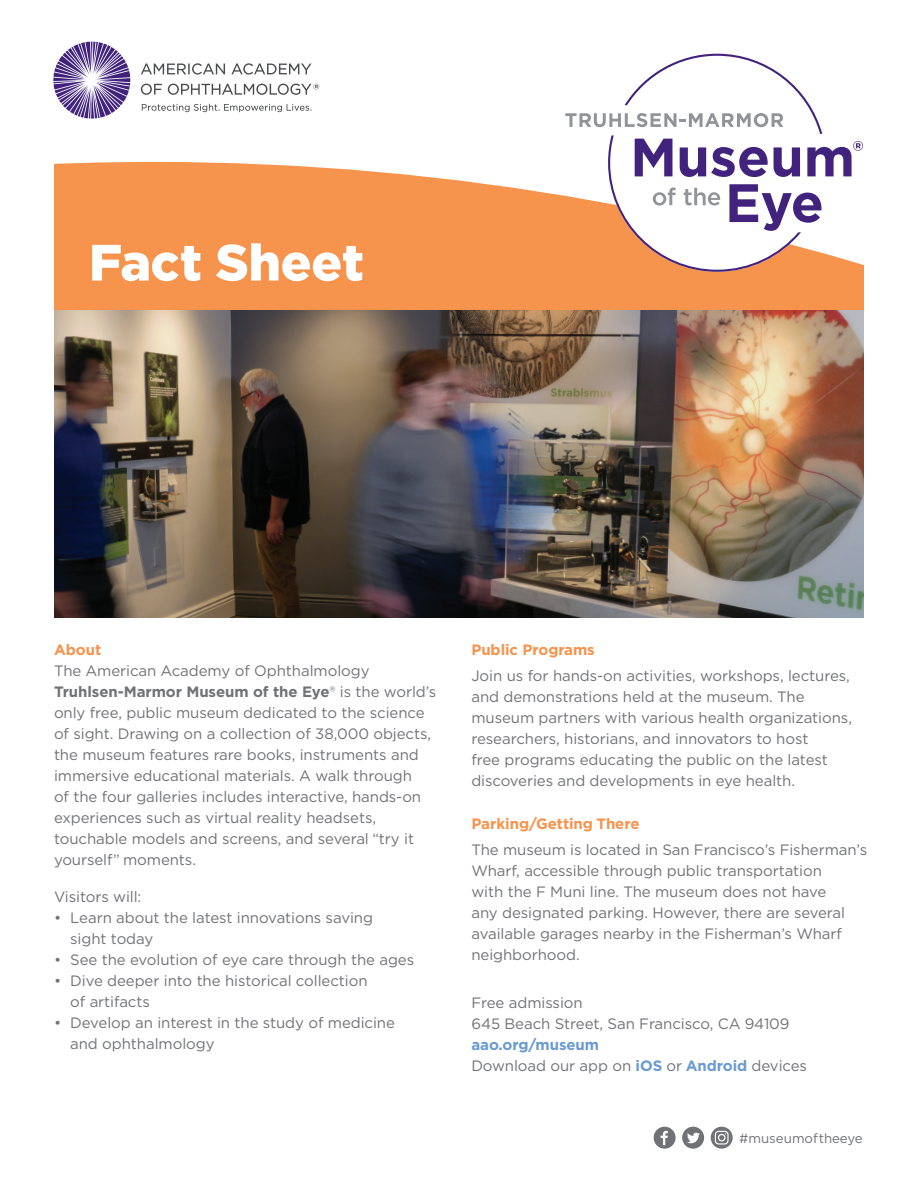
<style>
.page{position:relative;width:918px;height:1188px;background:#fff}
.page>*{position:absolute;margin:0;border:0;box-sizing:border-box;transform-origin:0 0}
.t1{font:900 51px "Gotham";letter-spacing:-.005em;color:#fff}
.t2{font:15px/21px "Gotham";letter-spacing:-.005em;color:#717275}
.t3{font:700 15px "Gotham";letter-spacing:-.005em;color:#f6934d}
.t4{font:13.35px "Gotham";color:#717275}
.s1{font-weight:700}
.s2{font-weight:700;color:#6a9ad1}
</style>
<div class="page">
<img style="left:54px;top:313px;width:810px;height:305px">
<svg style="left:54px;top:53px;width:810px;height:260px;fill:#f6934d"></svg>
<svg style="left:565px;top:54px;width:298px;height:218px"></svg>
<svg style="left:141px;top:63px;width:178px;height:49px"></svg>
<svg style="left:53px;top:42px;width:77px;height:77px"></svg>
<div style="left:654px;top:1127px;width:22px;height:22px;background:#717275;border-radius:50%"></div>
<svg style="left:661px;top:1131px;width:7px;height:14px"></svg>
<svg style="left:711px;top:1127px;width:22px;height:22px"></svg>
<svg style="left:715px;top:1131px;width:14px;height:14px"></svg>
<svg style="left:716px;top:1132px;width:11px;height:11px"></svg>
<div style="left:682px;top:1127px;width:22px;height:22px;background:#717275;border-radius:50%"></div>
<svg style="left:687px;top:1133px;width:13px;height:10px"></svg>
<h1 class="t1" style="left:89px;top:227px;width:276px">Fact Sheet</h1>
<p class="t3" style="left:54px;top:639px;width:49px">About</p>
<p class="t2" style="left:54px;top:659px;width:384px">The American Academy of Ophthalmology <span class="s1">Truhlsen-Marmor Museum of the Eye</span>® is the world’s only free, public museum dedicated to the science of sight. Drawing on a collection of 38,000 objects, the museum features rare books, instruments and immersive educational materials. A walk through<br>of the four galleries includes interactive, hands-on experiences such as virtual reality headsets, touchable models and screens, and several “try it yourself” moments.</p>
<p class="t2" style="left:54px;top:886px;width:89px">Visitors will:</p>
<p class="t2" style="left:70px;top:907px;width:304px;text-indent:-16px">• Learn about the latest innovations saving sight today</p>
<p class="t2" style="left:54px;top:949px;width:362px">• See the evolution of eye care through the ages</p>
<p class="t2" style="left:70px;top:970px;width:299px;text-indent:-16px">• Dive deeper into the historical collection of artifacts</p>
<p class="t2" style="left:70px;top:1012px;width:326px;text-indent:-16px">• Develop an interest in the study of medicine and ophthalmology</p>
<p class="t3" style="left:471px;top:639px;width:125px">Public Programs</p>
<p class="t2" style="left:471px;top:665px;width:382px">Join us for hands-on activities, workshops, lectures, and demonstrations held at the museum. The museum partners with various health organizations, researchers, historians, and innovators to host<br>free programs educating the public on the latest discoveries and developments in eye health.</p>
<p class="t3" style="left:471px;top:813px;width:170px">Parking/Getting There</p>
<p class="t2" style="left:471px;top:839px;width:397px">The museum is located in San Francisco’s Fisherman’s Wharf, accessible through public transportation<br>with the F Muni line. The museum does not have<br>any designated parking. However, there are several available garages nearby in the Fisherman’s Wharf neighborhood.</p>
<p class="t2" style="left:471px;top:992px;width:320px">Free admission<br>645 Beach Street, San Francisco, CA 94109</p>
<p class="t2" style="left:471px;top:1034px;width:337px"><span class="s2">aao.org/museum<br></span>Download our app on <span class="s2">iOS</span> or <span class="s2">Android</span> devices</p>
<p class="t4" style="left:739px;top:1130px;width:125px">#museumoftheeye</p>
</div>
